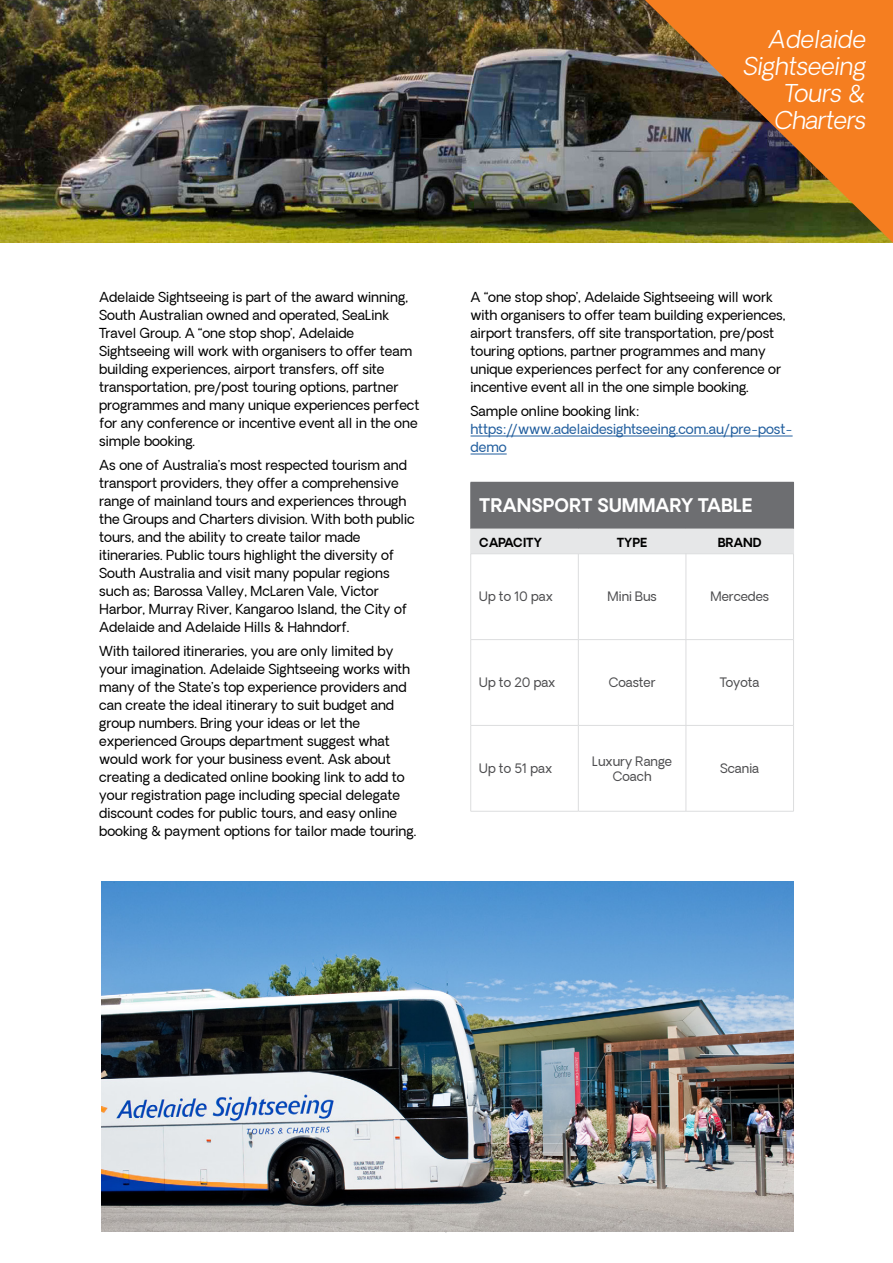
<style>
.page{position:relative;width:893px;height:1263px;background:#fff}
.page>*{position:absolute;margin:0;border:0;box-sizing:border-box;transform-origin:0 0}
.t1{font:italic 300 24px/27px "Oakes Grotesk";color:#fff;text-align:right}
.t2{font:700 18px "Oakes Grotesk";color:#fff}
.t3{font:13.5px/18px "Oakes Grotesk";color:#000}
.t4{font:13.5px/18px "Oakes Grotesk";color:#215e9e}
.t5{font:12.75px/15px "Oakes Grotesk";color:#4d4d4f;text-align:center}
.t6{font:700 12px "Oakes Grotesk";color:#000}
</style>
<div class="page">
<img style="left:0;top:0;width:645px;height:243px">
<img style="left:645px;top:0;width:248px;height:243px">
<div style="left:471px;top:482px;width:322px;height:47px;background:#6d6e71"></div>
<hr style="left:470px;top:482px;width:1px;height:47px;background:#6d6e71">
<hr style="left:793px;top:482px;width:1px;height:47px;background:#6d6e71">
<hr style="left:470px;top:554px;width:1px;height:85px;background:#dcddde">
<hr style="left:578px;top:554px;width:1px;height:85px;background:#dcddde">
<hr style="left:470px;top:640px;width:1px;height:85px;background:#dcddde">
<hr style="left:578px;top:640px;width:1px;height:85px;background:#dcddde">
<hr style="left:470px;top:726px;width:1px;height:85px;background:#dcddde">
<hr style="left:578px;top:726px;width:1px;height:85px;background:#dcddde">
<div style="left:470px;top:529px;width:324px;height:25px;background:#e6e7e8"></div>
<hr style="left:471px;top:553px;width:107px;height:1px;background:#dcddde">
<hr style="left:578px;top:553px;width:108px;height:1px;background:#dcddde">
<hr style="left:686px;top:553px;width:108px;height:1px;background:#dcddde">
<hr style="left:686px;top:554px;width:1px;height:85px;background:#dcddde">
<hr style="left:793px;top:554px;width:1px;height:85px;background:#dcddde">
<hr style="left:686px;top:640px;width:1px;height:85px;background:#dcddde">
<hr style="left:686px;top:726px;width:1px;height:85px;background:#dcddde">
<hr style="left:793px;top:640px;width:1px;height:85px;background:#dcddde">
<hr style="left:793px;top:726px;width:1px;height:85px;background:#dcddde">
<hr style="left:471px;top:639px;width:107px;height:1px;background:#dcddde">
<hr style="left:578px;top:639px;width:108px;height:1px;background:#dcddde">
<hr style="left:686px;top:639px;width:108px;height:1px;background:#dcddde">
<hr style="left:471px;top:725px;width:107px;height:1px;background:#dcddde">
<hr style="left:471px;top:811px;width:107px;height:1px;background:#dcddde">
<hr style="left:578px;top:725px;width:108px;height:1px;background:#dcddde">
<hr style="left:578px;top:811px;width:108px;height:1px;background:#dcddde">
<hr style="left:686px;top:725px;width:108px;height:1px;background:#dcddde">
<hr style="left:686px;top:811px;width:108px;height:1px;background:#dcddde">
<img style="left:101px;top:881px;width:693px;height:351px">
<hr style="left:471px;top:436px;width:322px;height:1px;background:#215e9e">
<hr style="left:471px;top:454px;width:36px;height:1px;background:#215e9e">
<h1 class="t1" style="left:744px;top:26px;width:124px">Adelaide<br>Sightseeing<br>Tours &amp;<br>Charters</h1>
<p class="t3" style="left:99px;top:288px;width:322px">Adelaide Sightseeing is part of the award winning, South Australian owned and operated, SeaLink Travel Group. A “one stop shop’, Adelaide Sightseeing will work with organisers to offer team building experiences, airport transfers, off site transportation, pre/post touring options, partner programmes and many unique experiences perfect for any conference or incentive event all in the one simple booking.</p>
<p class="t3" style="left:99px;top:456px;width:317px">As one of Australia’s most respected tourism and transport providers, they offer a comprehensive range of mainland tours and experiences through the Groups and Charters division. With both public tours, and the ability to create tailor made itineraries. Public tours highlight the diversity of South Australia and visit many popular regions such as; Barossa Valley, McLaren Vale, Victor Harbor, Murray River, Kangaroo Island, the City of Adelaide and Adelaide Hills &amp; Hahndorf.</p>
<p class="t3" style="left:99px;top:643px;width:318px">With tailored itineraries, you are only limited by your imagination. Adelaide Sightseeing works with many of the State’s top experience providers and can create the ideal itinerary to suit budget and group numbers. Bring your ideas or let the experienced Groups department suggest what would work for your business event. Ask about creating a dedicated online booking link to add to your registration page including special delegate discount codes for public tours, and easy online booking &amp; payment options for tailor made touring.</p>
<p class="t3" style="left:471px;top:288px;width:317px">A “one stop shop’, Adelaide Sightseeing will work with organisers to offer team building experiences, airport transfers, off site transportation, pre/post touring options, partner programmes and many unique experiences perfect for any conference or incentive event all in the one simple booking.</p>
<p class="t3" style="left:471px;top:402px;width:171px">Sample online booking link:</p>
<p class="t4" style="left:471px;top:420px;width:324px">https://www.adelaidesightseeing.com.au/pre-post&shy;demo</p>
<h2 class="t2" style="left:479px;top:494px;width:275px">TRANSPORT SUMMARY TABLE</h2>
<p class="t6" style="left:479px;top:534px;width:64px">CAPACITY</p>
<p class="t6" style="left:617px;top:534px;width:32px">TYPE</p>
<p class="t6" style="left:718px;top:534px;width:45px">BRAND</p>
<p class="t5" style="left:479px;top:590px;width:75px">Up to 10 pax</p>
<p class="t5" style="left:607px;top:590px;width:51px">Mini Bus</p>
<p class="t5" style="left:710px;top:590px;width:60px">Mercedes</p>
<p class="t5" style="left:479px;top:675px;width:78px">Up to 20 pax</p>
<p class="t5" style="left:609px;top:675px;width:48px">Coaster</p>
<p class="t5" style="left:720px;top:675px;width:41px">Toyota</p>
<p class="t5" style="left:479px;top:761px;width:74px">Up to 51 pax</p>
<p class="t5" style="left:592px;top:754px;width:81px">Luxury Range<br>Coach</p>
<p class="t5" style="left:720px;top:761px;width:40px">Scania</p>
</div>
